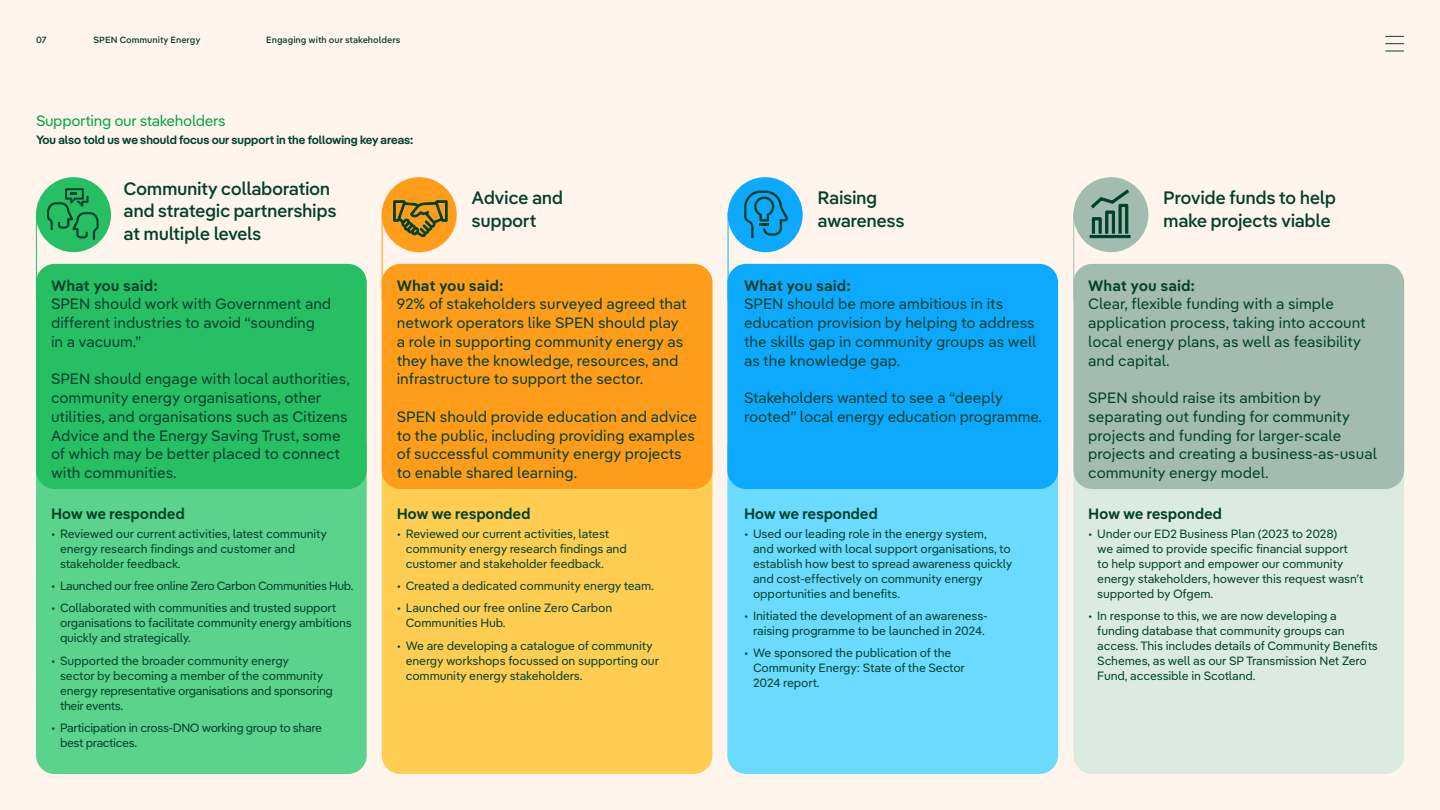
<style>
.page{position:relative;width:1440px;height:810px;background:#fff5ec}
.page>*{position:absolute;margin:0;border:0;box-sizing:border-box;transform-origin:0 0}
.t1{font:500 18px/22.5px "Iber Pangea Text";letter-spacing:-.025em;color:#00402a}
.t2{font:15px/18.8px "Iber Pangea Text";color:#00402a}
.t3{font:700 15px "Iber Pangea Text Sm";letter-spacing:-.02em;color:#00402a}
.t4{font:700 15px "Iber Pangea Text Sm";color:#00402a}
.t5{font:15px "Iber Pangea Text";letter-spacing:-.02em;color:#00a443}
.t6{font:12px/15px "Iber Pangea Text";letter-spacing:-.01em;color:#00402a}
.t7{font:700 12px "Iber Pangea Sm";color:#00402a}
.t8{font:12px/15px "Iber Pangea Text";letter-spacing:-.03em;color:#00402a}
.t9{font:12px "Iber Pangea Text";letter-spacing:-.035em;color:#00402a}
.t10{font:500 9px "Iber Pangea Text";color:#00402a}
</style>
<div class="page">
<div style="left:382px;top:429px;width:330px;height:345px;background:#ffcd52;border-radius:19px"></div>
<div style="left:727px;top:429px;width:331px;height:345px;background:#6bdaff;border-radius:19px"></div>
<div style="left:1073px;top:429px;width:331px;height:345px;background:#dcebe1;border-radius:19px"></div>
<div style="left:36px;top:429px;width:331px;height:345px;background:#5bd38c;border-radius:19px"></div>
<div style="left:36px;top:264px;width:331px;height:225px;background:#27bf64;border-radius:19px"></div>
<div style="left:382px;top:264px;width:330px;height:225px;background:#ff9c1a;border-radius:19px"></div>
<div style="left:727px;top:264px;width:331px;height:225px;background:#0da9ff;border-radius:19px"></div>
<div style="left:1073px;top:264px;width:331px;height:225px;background:#a2bcb1;border-radius:19px"></div>
<div style="left:1073px;top:177px;width:75px;height:75px;background:#a2bcb1;border-radius:50%"></div>
<div style="left:728px;top:177px;width:75px;height:75px;background:#0da9ff;border-radius:50%"></div>
<div style="left:382px;top:177px;width:75px;height:75px;background:#ff9c1a;border-radius:50%"></div>
<div style="left:36px;top:177px;width:75px;height:75px;background:#27bf64;border-radius:50%"></div>
<svg style="left:47px;top:188px;width:52px;height:52px"></svg>
<hr style="left:36px;top:213px;width:1px;height:88px;background:#27bf64">
<hr style="left:382px;top:213px;width:1px;height:88px;background:#ff9c1a">
<hr style="left:1073px;top:213px;width:1px;height:88px;background:#a2bcb1">
<hr style="left:728px;top:213px;width:1px;height:88px;background:#0da9ff">
<svg style="left:393px;top:200px;width:54px;height:38px"></svg>
<svg style="left:744px;top:191px;width:44px;height:47px"></svg>
<svg style="left:1386px;top:36px;width:18px;height:1px"></svg>
<svg style="left:1386px;top:51px;width:18px;height:1px"></svg>
<svg style="left:1386px;top:43px;width:18px;height:1px"></svg>
<hr style="left:1090px;top:235px;width:40px;height:3px;background:#00402a">
<svg style="left:1091px;top:190px;width:38px;height:43px"></svg>
<p class="t10" style="left:36px;top:33px;width:12px">07</p>
<p class="t10" style="left:94px;top:33px;width:108px">SPEN Community Energy</p>
<p class="t10" style="left:266px;top:33px;width:136px">Engaging with our stakeholders</p>
<p class="t5" style="left:36px;top:109px;width:191px">Supporting our stakeholders</p>
<p class="t7" style="left:36px;top:131px;width:379px">You also told us we should focus our support in the following key areas:</p>
<h1 class="t1" style="left:124px;top:176px;width:215px">Community collaboration and strategic partnerships at multiple levels</h1>
<h1 class="t1" style="left:472px;top:185px;width:93px">Advice and support</h1>
<h1 class="t1" style="left:818px;top:185px;width:89px">Raising awareness</h1>
<h1 class="t1" style="left:1163px;top:185px;width:174px">Provide funds to help make projects viable</h1>
<p class="t4" style="left:51px;top:274px;width:108px">What you said:</p>
<p class="t2" style="left:51px;top:294px;width:282px">SPEN should work with Government and different industries to avoid “sounding<br>in a vacuum.”</p>
<p class="t2" style="left:51px;top:369px;width:300px">SPEN should engage with local authorities, community energy organisations, other utilities, and organisations such as Citizens Advice and the Energy Saving Trust, some of which may be better placed to connect with communities.</p>
<p class="t4" style="left:397px;top:274px;width:108px">What you said:</p>
<p class="t2" style="left:397px;top:294px;width:292px">92% of stakeholders surveyed agreed that network operators like SPEN should play a role in supporting community energy as they have the knowledge, resources, and infrastructure to support the sector.</p>
<p class="t2" style="left:397px;top:406px;width:302px">SPEN should provide education and advice to the public, including providing examples of successful community energy projects to enable shared learning.</p>
<p class="t4" style="left:744px;top:274px;width:108px">What you said:</p>
<p class="t2" style="left:744px;top:294px;width:294px">SPEN should be more ambitious in its education provision by helping to address the skills gap in community groups as well as the knowledge gap.</p>
<p class="t2" style="left:744px;top:388px;width:300px">Stakeholders wanted to see a “deeply rooted” local energy education programme.</p>
<p class="t4" style="left:1088px;top:274px;width:108px">What you said:</p>
<p class="t2" style="left:1088px;top:294px;width:279px">Clear, flexible funding with a simple application process, taking into account local energy plans, as well as feasibility and capital.</p>
<p class="t2" style="left:1088px;top:388px;width:290px">SPEN should raise its ambition by separating out funding for community projects and funding for larger-scale projects and creating a business-as-usual community energy model.</p>
<p class="t3" style="left:51px;top:502px;width:135px">How we responded</p>
<p class="t3" style="left:397px;top:502px;width:135px">How we responded</p>
<p class="t3" style="left:744px;top:502px;width:135px">How we responded</p>
<p class="t3" style="left:1088px;top:502px;width:135px">How we responded</p>
<p class="t6" style="left:60px;top:525px;width:269px;text-indent:-9px">• Reviewed our current activities, latest community energy research findings and customer and stakeholder feedback.</p>
<p class="t9" style="left:51px;top:577px;width:304px">• Launched our free online Zero Carbon Communities Hub.</p>
<p class="t6" style="left:60px;top:600px;width:293px;text-indent:-9px">• Collaborated with communities and trusted support organisations to facilitate community energy ambitions quickly and strategically.</p>
<p class="t6" style="left:60px;top:652px;width:274px;text-indent:-9px">• Supported the broader community energy<br>sector by becoming a member of the community energy representative organisations and sponsoring their events.</p>
<p class="t8" style="left:60px;top:720px;width:263px;text-indent:-9px">• Participation in cross-DNO working group to share best practices.</p>
<p class="t6" style="left:406px;top:525px;width:223px;text-indent:-9px">• Reviewed our current activities, latest community energy research findings and customer and stakeholder feedback.</p>
<p class="t6" style="left:397px;top:578px;width:259px">• Created a dedicated community energy team.</p>
<p class="t6" style="left:406px;top:600px;width:208px;text-indent:-9px">• Launched our free online Zero Carbon<br>Communities Hub.</p>
<p class="t6" style="left:406px;top:637px;width:255px;text-indent:-9px">• We are developing a catalogue of community energy workshops focussed on supporting our community energy stakeholders.</p>
<p class="t6" style="left:753px;top:525px;width:261px;text-indent:-9px">• Used our leading role in the energy system,<br>and worked with local support organisations, to establish how best to spread awareness quickly and cost-effectively on community energy opportunities and benefits.</p>
<p class="t6" style="left:744px;top:608px;width:245px;text-align:center">• Initiated the development of an awareness&shy;raising programme to be launched in 2024.</p>
<p class="t6" style="left:753px;top:645px;width:213px;text-indent:-9px">• We sponsored the publication of the<br>Community Energy: State of the Sector<br>2024 report.</p>
<p class="t6" style="left:1097px;top:525px;width:268px;text-indent:-9px">• Under our ED2 Business Plan (2023 to 2028)<br>we aimed to provide specific financial support<br>to help support and empower our community energy stakeholders, however this request wasn’t supported by Ofgem.</p>
<p class="t6" style="left:1097px;top:608px;width:282px;text-indent:-9px">• In response to this, we are now developing a funding database that community groups can access. This includes details of Community Benefits Schemes, as well as our SP Transmission Net Zero Fund, accessible in Scotland.</p>
</div>
